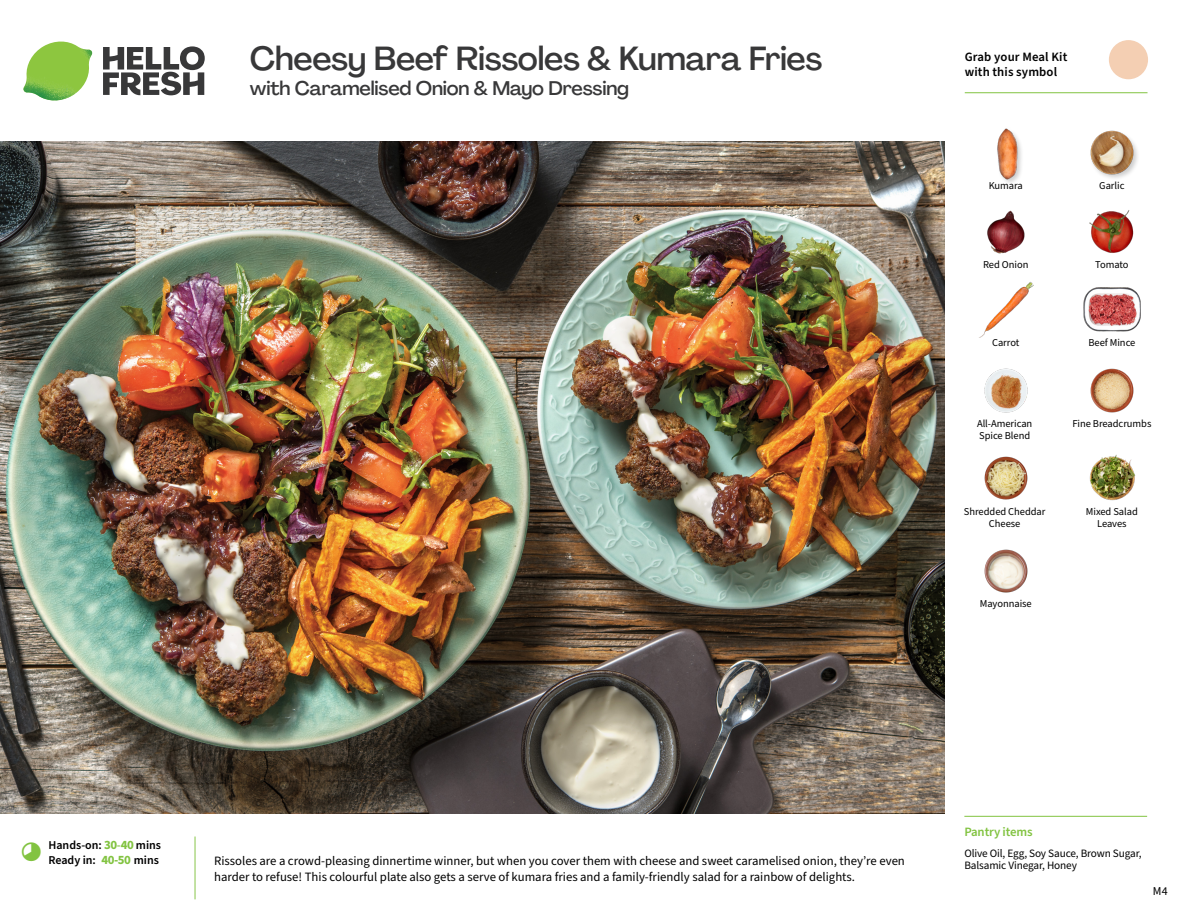
<style>
.page{position:relative;width:1188px;height:918px;background:#fff}
.page>*{position:absolute;margin:0;border:0;box-sizing:border-box;transform-origin:0 0}
.t1{font:500 33px "Agrandir";letter-spacing:-.01em;color:#383839}
.t2{font:500 19.5px "Agrandir";letter-spacing:-.01em;color:#383839}
.t3{font:12.75px/16.5px "Source Sans Pro";color:#000}
.t4{font:600 12.75px/15px "Source Sans Pro";letter-spacing:.01em;color:#000}
.t5{font:600 12.75px "Source Sans Pro";letter-spacing:-.01em;color:#82c341}
.t6{font:600 12px/15px "Source Sans Pro";color:#000}
.t7{font:12px "Source Sans Pro";color:#000}
.t8{font:11.25px/12px "Source Sans Pro";letter-spacing:-.01em;color:#000}
.t9{font:10.5px/12px "Source Sans Pro";letter-spacing:-.005em;color:#000;text-align:center}
.s1{font-weight:700;font-size:12.75px;color:#82c341}
.s2{color:#82c341}
</style>
<div class="page">
<svg style="left:103px;top:46px;width:102px;height:49px"></svg>
<img style="left:23px;top:42px;width:69px;height:59px">
<img style="left:0;top:142px;width:945px;height:672px">
<img style="left:1083px;top:287px;width:58px;height:45px">
<img style="left:1090px;top:368px;width:44px;height:45px">
<img style="left:984px;top:368px;width:44px;height:45px">
<img style="left:984px;top:456px;width:44px;height:44px">
<img style="left:984px;top:549px;width:44px;height:44px">
<img style="left:979px;top:282px;width:55px;height:56px">
<img style="left:987px;top:210px;width:38px;height:44px">
<img style="left:1089px;top:210px;width:45px;height:43px">
<div style="left:995px;top:128px;width:29px;height:58px;background:#000;opacity:.2"></div>
<img style="left:995px;top:128px;width:29px;height:53px">
<img style="left:1090px;top:130px;width:48px;height:49px">
<img style="left:1089px;top:454px;width:47px;height:47px">
<svg style="left:1091px;top:40px;width:57px;height:54px"></svg>
<hr style="left:964px;top:816px;width:183px;height:1px;background:#82c341">
<hr style="left:965px;top:92px;width:183px;height:1px;background:#82c341">
<h1 class="t1" style="left:250px;top:38px;width:574px">Cheesy Beef Rissoles &amp; Kumara Fries</h1>
<h2 class="t2" style="left:250px;top:76px;width:381px">with Caramelised Onion &amp; Mayo Dressing</h2>
<p class="t4" style="left:965px;top:50px;width:104px">Grab your Meal Kit with this symbol</p>
<p class="t9" style="left:989px;top:180px;width:36px">Kumara</p>
<p class="t9" style="left:1099px;top:180px;width:27px">Garlic</p>
<p class="t9" style="left:983px;top:259px;width:47px">Red Onion</p>
<p class="t9" style="left:1095px;top:259px;width:35px">Tomato</p>
<p class="t9" style="left:992px;top:337px;width:29px">Carrot</p>
<p class="t9" style="left:1088px;top:337px;width:48px">Beef Mince</p>
<p class="t9" style="left:977px;top:418px;width:57px">All-American</p>
<p class="t9" style="left:1072px;top:418px;width:80px">Fine Breadcrumbs</p>
<p class="t9" style="left:979px;top:430px;width:52px">Spice Blend</p>
<p class="t9" style="left:964px;top:505px;width:83px">Shredded Cheddar<br>Cheese</p>
<p class="t9" style="left:980px;top:598px;width:53px">Mayonnaise</p>
<p class="t9" style="left:1086px;top:505px;width:54px">Mixed Salad<br>Leaves</p>
<p class="t6" style="left:48px;top:838px;width:114px">Hands-on: <span class="s1">30</span><span class="s2">-</span><span class="s1">40</span> mins<br>Ready in: <span class="s1">40-50</span> mins</p>
<p class="t3" style="left:214px;top:852px;width:692px">Rissoles are a crowd-pleasing dinnertime winner, but when you cover them with cheese and sweet caramelised onion, they’re even harder to refuse! This colourful plate also gets a serve of kumara fries and a family-friendly salad for a rainbow of delights.</p>
<p class="t5" style="left:964px;top:823px;width:70px">Pantry items</p>
<p class="t8" style="left:964px;top:848px;width:179px">Olive Oil, Egg, Soy Sauce, Brown Sugar,<br>Balsamic Vinegar, Honey</p>
<p class="t7" style="left:1153px;top:883px;width:16px">M4</p>
</div>
